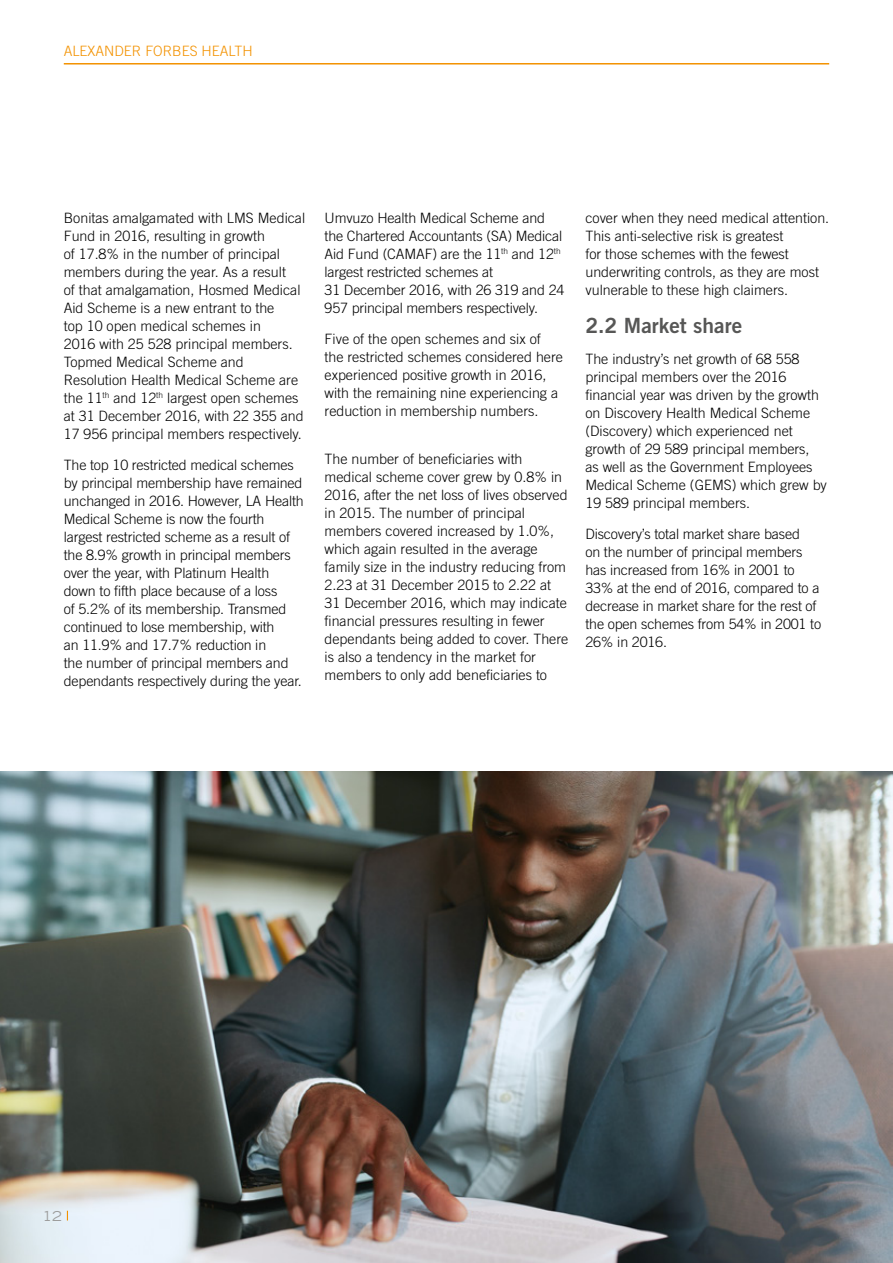
<style>
.page{position:relative;width:893px;height:1263px;background:#fff}
.page>*{position:absolute;margin:0;border:0;box-sizing:border-box;transform-origin:0 0}
.t1{font:21px "Trade Gothic LT Std Bd 2";color:#575756}
.t2{font:300 14.25px/18px "Trade Gothic LT Std";color:#000}
.t3{font:300 14.25px "Trade Gothic LT Std";color:#f39200}
.t4{font:expanded 13.5px "Trade Gothic LT Std";color:#9d9d9c}
</style>
<div class="page">
<hr style="left:64px;top:63px;width:765px;height:2px;background:#f39200">
<img style="left:0;top:772px;width:893px;height:491px">
<p class="t3" style="left:64px;top:43px;width:191px">ALEXANDER FORBES HEALTH</p>
<p class="t2" style="left:64px;top:209px;width:243px">Bonitas amalgamated with LMS Medical Fund in 2016, resulting in growth<br>of 17.8% in the number of principal members during the year. As a result<br>of that amalgamation, Hosmed Medical Aid Scheme is a new entrant to the<br>top 10 open medical schemes in<br>2016 with 25 528 principal members.<br>Topmed Medical Scheme and Resolution Health Medical Scheme are the 11<sup>th</sup> and 12<sup>th</sup> largest open schemes at 31 December 2016, with 22 355 and 17 956 principal members respectively.</p>
<p class="t2" style="left:64px;top:455px;width:242px">The top 10 restricted medical schemes by principal membership have remained unchanged in 2016. However, LA Health Medical Scheme is now the fourth largest restricted scheme as a result of the 8.9% growth in principal members over the year, with Platinum Health down to fifth place because of a loss<br>of 5.2% of its membership. Transmed continued to lose membership, with<br>an 11.9% and 17.7% reduction in<br>the number of principal members and dependants respectively during the year.</p>
<p class="t2" style="left:325px;top:209px;width:241px">Umvuzo Health Medical Scheme and the Chartered Accountants (SA) Medical Aid Fund (CAMAF) are the 11<sup>th</sup> and 12<sup>th </sup>largest restricted schemes at<br>31 December 2016, with 26 319 and 24<br>957 principal members respectively.</p>
<p class="t2" style="left:325px;top:329px;width:240px">Five of the open schemes and six of the restricted schemes considered here experienced positive growth in 2016, with the remaining nine experiencing a reduction in membership numbers.</p>
<p class="t2" style="left:325px;top:450px;width:245px">The number of beneficiaries with medical scheme cover grew by 0.8% in 2016, after the net loss of lives observed in 2015. The number of principal members covered increased by 1.0%, which again resulted in the average family size in the industry reducing from 2.23 at 31 December 2015 to 2.22 at 31 December 2016, which may indicate financial pressures resulting in fewer dependants being added to cover. There is also a tendency in the market for members to only add beneficiaries to</p>
<p class="t2" style="left:585px;top:209px;width:245px">cover when they need medical attention.<br>This anti-selective risk is greatest<br>for those schemes with the fewest underwriting controls, as they are most vulnerable to these high claimers.</p>
<h1 class="t1" style="left:585px;top:313px;width:158px">2.2 Market share</h1>
<p class="t2" style="left:585px;top:350px;width:243px">The industry’s net growth of 68 558 principal members over the 2016 financial year was driven by the growth on Discovery Health Medical Scheme (Discovery) which experienced net growth of 29 589 principal members,<br>as well as the Government Employees Medical Scheme (GEMS) which grew by 19 589 principal members.</p>
<p class="t2" style="left:585px;top:524px;width:237px">Discovery’s total market share based<br>on the number of principal members has increased from 16% in 2001 to<br>33% at the end of 2016, compared to a decrease in market share for the rest of the open schemes from 54% in 2001 to<br>26% in 2016.</p>
<p class="t4" style="left:43px;top:1207px;width:21px">12</p>
</div>
